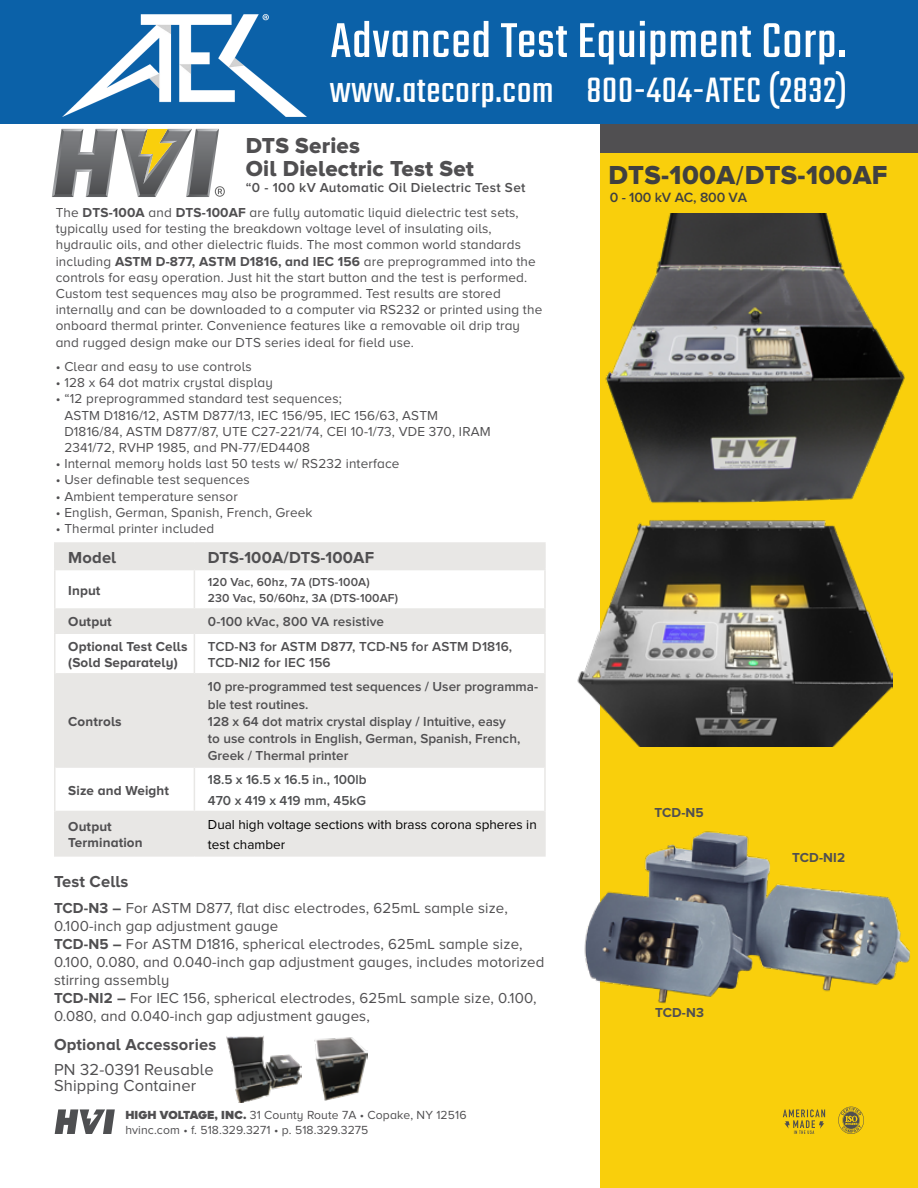
<style>
.page{position:relative;width:918px;height:1188px;background:#fff}
.page>*{position:absolute;margin:0;border:0;box-sizing:border-box;transform-origin:0 0}
.t1{font:54px "Teko";letter-spacing:.02em;color:#fff}
.t2{font:39px "Teko";letter-spacing:.02em;color:#fff}
.t3{font:27px "Proxima Nova A Extrabld";letter-spacing:.01em;color:#404040}
.t4{font:22.5px/22.5px "Proxima Nova A Extrabld";letter-spacing:.01em;color:#504f51}
.t5{font:16.5px/16.5px "Proxima Nova A";letter-spacing:.01em;color:#504f51}
.t6{font:700 16.5px "Proxima Nova A";letter-spacing:.01em;color:#504f51}
.t7{font:700 16.5px "Proxima Nova";letter-spacing:.01em;color:#504f51}
.t8{font:15px/18px "Proxima Nova A";letter-spacing:.01em;color:#504f51}
.t9{font:600 13.95px "Proxima Nova A";letter-spacing:-.01em;color:#404040}
.t10{font:13.5px/16.2px "Proxima Nova A";letter-spacing:.01em;color:#504f51}
.t11{font:600 13.5px/17.2px "Proxima Nova";color:#504f51}
.t12{font:700 13.5px/16.5px "Proxima Nova A";letter-spacing:.01em;color:#504f51}
.t13{font:13.5px/20.2px "Proxima Nova";color:#000}
.t14{font:600 13.5px/20.2px "Proxima Nova";color:#4e4f51}
.t15{font:600 13.5px "Proxima Nova A";letter-spacing:.025em;color:#504f51}
.t16{font:12.15px/14.5px "Proxima Nova A";letter-spacing:.01em;color:#504f51}
.t17{font:600 12px/16.5px "Proxima Nova";letter-spacing:.01em;color:#504f51}
.s1{font-weight:700}
.s2{font-weight:900}
.s3{font-family:"Minion Pro";font-weight:700}
</style>
<div class="page">
<div style="left:600px;top:0;width:318px;height:1188px;background:#f9cf0c"></div>
<div style="left:600px;top:0;width:318px;height:152px;background:#504f51"></div>
<div style="left:56px;top:544px;width:488px;height:311px;background:#e8e7e5"></div>
<svg style="left:56px;top:570px;width:488px;height:241px"></svg>
<hr style="left:54px;top:542px;width:140px;height:2px;background:#e8e7e5">
<hr style="left:54px;top:544px;width:2px;height:25px;background:#e8e7e5">
<hr style="left:194px;top:542px;width:352px;height:2px;background:#e8e7e5">
<hr style="left:544px;top:544px;width:2px;height:25px;background:#e8e7e5">
<hr style="left:54px;top:569px;width:140px;height:1px;background:#e8e7e5">
<hr style="left:194px;top:569px;width:352px;height:1px;background:#e8e7e5">
<hr style="left:54px;top:608px;width:140px;height:2px;background:#e8e7e5">
<hr style="left:54px;top:610px;width:2px;height:22px;background:#e8e7e5">
<hr style="left:194px;top:608px;width:352px;height:2px;background:#e8e7e5">
<hr style="left:544px;top:610px;width:2px;height:22px;background:#e8e7e5">
<hr style="left:54px;top:632px;width:140px;height:2px;background:#e8e7e5">
<hr style="left:194px;top:632px;width:352px;height:2px;background:#e8e7e5">
<hr style="left:56px;top:673px;width:138px;height:2px;background:#e8e7e5">
<hr style="left:194px;top:673px;width:350px;height:2px;background:#e8e7e5">
<hr style="left:56px;top:766px;width:138px;height:2px;background:#e8e7e5">
<hr style="left:194px;top:766px;width:350px;height:2px;background:#e8e7e5">
<hr style="left:56px;top:811px;width:138px;height:1px;background:#e8e7e5">
<hr style="left:194px;top:811px;width:350px;height:1px;background:#e8e7e5">
<hr style="left:54px;top:855px;width:140px;height:2px;background:#e8e7e5">
<hr style="left:194px;top:855px;width:352px;height:2px;background:#e8e7e5">
<svg style="left:194px;top:544px;width:1px;height:25px"></svg>
<hr style="left:54px;top:570px;width:2px;height:38px;background:#e8e7e5">
<hr style="left:194px;top:570px;width:1px;height:38px;background:#e8e7e5">
<hr style="left:544px;top:570px;width:2px;height:38px;background:#e8e7e5">
<svg style="left:194px;top:610px;width:1px;height:22px"></svg>
<hr style="left:54px;top:634px;width:2px;height:40px;background:#e8e7e5">
<hr style="left:194px;top:634px;width:1px;height:39px;background:#e8e7e5">
<hr style="left:544px;top:634px;width:2px;height:40px;background:#e8e7e5">
<hr style="left:54px;top:674px;width:2px;height:93px;background:#e8e7e5">
<hr style="left:194px;top:675px;width:1px;height:91px;background:#e8e7e5">
<hr style="left:544px;top:674px;width:2px;height:93px;background:#e8e7e5">
<hr style="left:54px;top:767px;width:2px;height:44px;background:#e8e7e5">
<hr style="left:194px;top:768px;width:1px;height:43px;background:#e8e7e5">
<hr style="left:544px;top:767px;width:2px;height:44px;background:#e8e7e5">
<hr style="left:54px;top:811px;width:2px;height:44px;background:#e8e7e5">
<hr style="left:194px;top:812px;width:1px;height:43px;background:#e8e7e5">
<hr style="left:544px;top:811px;width:2px;height:44px;background:#e8e7e5">
<svg style="left:52px;top:129px;width:173px;height:68px"></svg>
<img style="left:605px;top:213px;width:300px;height:290px">
<img style="left:584px;top:831px;width:327px;height:173px">
<img style="left:226px;top:1036px;width:76px;height:67px">
<img style="left:314px;top:1037px;width:54px;height:64px">
<img style="left:577px;top:520px;width:315px;height:226px">
<svg style="left:55px;top:1109px;width:60px;height:25px"></svg>
<svg style="left:783px;top:1109px;width:42px;height:25px"></svg>
<svg style="left:838px;top:1107px;width:26px;height:27px"></svg>
<div style="left:0;top:0;width:918px;height:124px;background:#0b61a8"></div>
<img style="left:63px;top:14px;width:243px;height:103px">
<h1 class="t1" style="left:331px;top:11px;width:517px">Advanced Test Equipment Corp.</h1>
<h2 class="t2" style="left:330px;top:69px;width:519px">www.atecorp.com 800-404-ATEC (2832)</h2>
<h3 class="t4" style="left:246px;top:134px;width:230px">DTS Series<br>Oil Dielectric Test Set</h3>
<p class="t15" style="left:246px;top:180px;width:281px">“0 - 100 kV Automatic Oil Dielectric Test Set</p>
<p class="t10" style="left:56px;top:204px;width:488px">The <span class="s1">DTS-100A</span> and <span class="s1">DTS-100AF</span> are fully automatic liquid dielectric test sets, typically used for testing the breakdown voltage level of insulating oils, hydraulic oils, and other dielectric fluids. The most common world standards including <span class="s1">ASTM D-877, ASTM D1816, and IEC 156</span> are preprogrammed into the controls for easy operation. Just hit the start button and the test is performed.<br>Custom test sequences may also be programmed. Test results are stored internally and can be downloaded to a computer via RS232 or printed using the onboard thermal printer. Convenience features like a removable oil drip tray and rugged design make our DTS series ideal for field use.</p>
<p class="t10" style="left:56px;top:358px;width:197px">• Clear and easy to use controls</p>
<p class="t10" style="left:56px;top:374px;width:219px">• 128 x 64 dot matrix crystal display</p>
<p class="t10" style="left:64px;top:391px;width:428px;text-indent:-9px">• “12 preprogrammed standard test sequences;<br>ASTM D1816/12, ASTM D877/13, IEC 156/95, IEC 156/63, ASTM D1816/84, ASTM D877/87, UTE C27-221/74, CEI 10-1/73, VDE 370, IRAM 2341/72, RVHP 1985, and PN-77/ED4408</p>
<p class="t10" style="left:56px;top:455px;width:345px">• Internal memory holds last 50 tests w/ RS232 interface</p>
<p class="t10" style="left:56px;top:472px;width:196px">• User definable test sequences</p>
<p class="t10" style="left:56px;top:488px;width:184px">• Ambient temperature sensor</p>
<p class="t10" style="left:56px;top:504px;width:258px">• English, German, Spanish, French, Greek</p>
<p class="t10" style="left:56px;top:520px;width:160px">• Thermal printer included</p>
<p class="t6" style="left:68px;top:548px;width:49px">Model</p>
<p class="t7" style="left:208px;top:548px;width:168px">DTS-100A/DTS-100AF</p>
<p class="t12" style="left:68px;top:582px;width:34px">Input</p>
<p class="t17" style="left:208px;top:574px;width:192px">120 Vac, 60hz, 7A (DTS-100A)<br>230 Vac, 50/60hz, 3A (DTS-100AF)</p>
<p class="t12" style="left:68px;top:613px;width:45px">Output</p>
<p class="t11" style="left:208px;top:614px;width:178px">0-100 kVac, 800 VA resistive</p>
<p class="t12" style="left:68px;top:638px;width:121px">Optional Test Cells (Sold Separately)</p>
<p class="t11" style="left:208px;top:638px;width:306px;line-height:16.5px">TCD-N3 for ASTM D877, TCD-N5 for ASTM D1816,<br>TCD-NI2 for IEC 156</p>
<p class="t12" style="left:68px;top:713px;width:55px">Controls</p>
<p class="t11" style="left:208px;top:679px;width:332px">10 pre-programmed test sequences / User programma&shy;ble test routines.<br>128 x 64 dot matrix crystal display / Intuitive, easy<br>to use controls in English, German, Spanish, French, Greek / Thermal printer</p>
<p class="t12" style="left:68px;top:782px;width:102px">Size and Weight</p>
<p class="t14" style="left:208px;top:770px;width:160px">18.5 x 16.5 x 16.5 in., 100lb<br>470 x 419 x 419 mm, 45kG</p>
<p class="t12" style="left:68px;top:818px;width:76px">Output<br>Termination</p>
<p class="t13" style="left:208px;top:815px;width:330px">Dual high voltage sections with brass corona spheres in test chamber</p>
<p class="t6" style="left:54px;top:872px;width:76px">Test Cells</p>
<p class="t8" style="left:54px;top:899px;width:492px"><span class="s1">TCD-N3 –</span> For ASTM D877, flat disc electrodes, 625mL sample size, 0.100-inch gap adjustment gauge<br><span class="s1">TCD-N5 –</span> For ASTM D1816, spherical electrodes, 625mL sample size, 0.100, 0.080, and 0.040-inch gap adjustment gauges, includes motorized stirring assembly<br><span class="s1">TCD-NI2 –</span> For IEC 156, spherical electrodes, 625mL sample size, 0.100, 0.080, and 0.040-inch gap adjustment gauges,</p>
<p class="t6" style="left:54px;top:1035px;width:164px">Optional Accessories</p>
<p class="t5" style="left:54px;top:1061px;width:161px">PN 32-0391 Reusable<br>Shipping Container</p>
<p class="t16" style="left:125px;top:1108px;width:343px"><span class="s2">HIGH VOLTAGE, INC.</span> 31 County Route 7A • Copake, NY 12516 hvinc.com • f. 518.329.3271 • p. 518.329.3275</p>
<h3 class="t3" style="left:608px;top:159px;width:281px">DTS-100A<span class="s3">/</span>DTS-100AF</h3>
<p class="t9" style="left:610px;top:190px;width:139px">0 - 100 kV AC, 800 VA</p>
<p class="t12" style="left:654px;top:804px;width:51px">TCD-N5</p>
<p class="t12" style="left:655px;top:1004px;width:50px">TCD-N3</p>
<p class="t12" style="left:792px;top:849px;width:55px">TCD-NI2</p>
</div>
